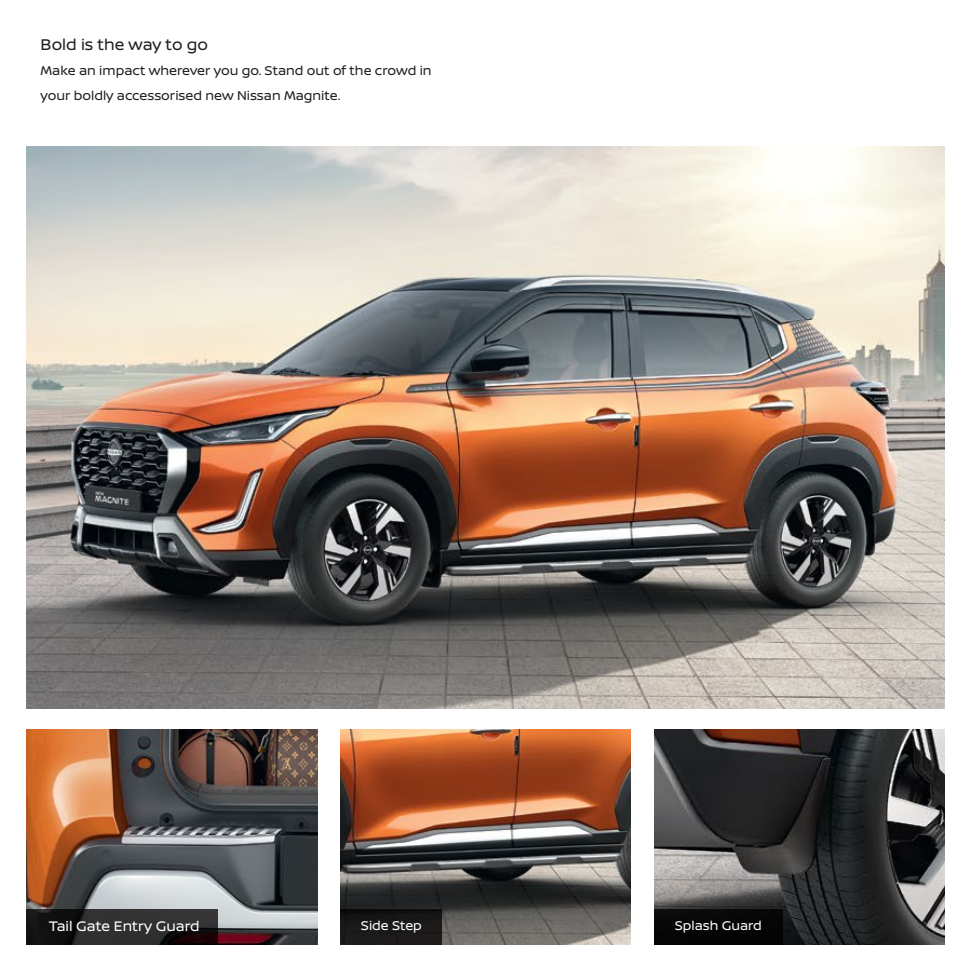
<style>
.page{position:relative;width:972px;height:972px;background:#fff}
.page>*{position:absolute;margin:0;border:0;box-sizing:border-box;transform-origin:0 0}
.t1{font:16.5px "Nissan Brand";color:#231f20}
.t2{font:14.7px "Nissan Brand";color:#fff}
.t3{font:13.5px/25px "Nissan Brand";color:#231f20}
.t4{font:13.35px "Nissan Brand";color:#fff}
</style>
<div class="page">
<img style="left:26px;top:146px;width:919px;height:563px">
<img style="left:654px;top:730px;width:291px;height:215px">
<img style="left:340px;top:730px;width:291px;height:215px">
<img style="left:26px;top:730px;width:291px;height:215px">
<div style="left:654px;top:909px;width:128px;height:36px;background:#060606"></div>
<div style="left:340px;top:909px;width:101px;height:36px;background:linear-gradient(to right,#181717,#1b1918)"></div>
<svg style="left:26px;top:909px;width:192px;height:36px;background:#242223"></svg>
<p class="t1" style="left:41px;top:32px;width:169px">Bold is the way to go</p>
<p class="t3" style="left:41px;top:57px;width:393px">Make an impact wherever you go. Stand out of the crowd in your boldly accessorised new Nissan Magnite.</p>
<p class="t2" style="left:49px;top:915px;width:152px">Tail Gate Entry Guard</p>
<p class="t4" style="left:361px;top:916px;width:62px">Side Step</p>
<p class="t4" style="left:675px;top:916px;width:89px">Splash Guard</p>
</div>
